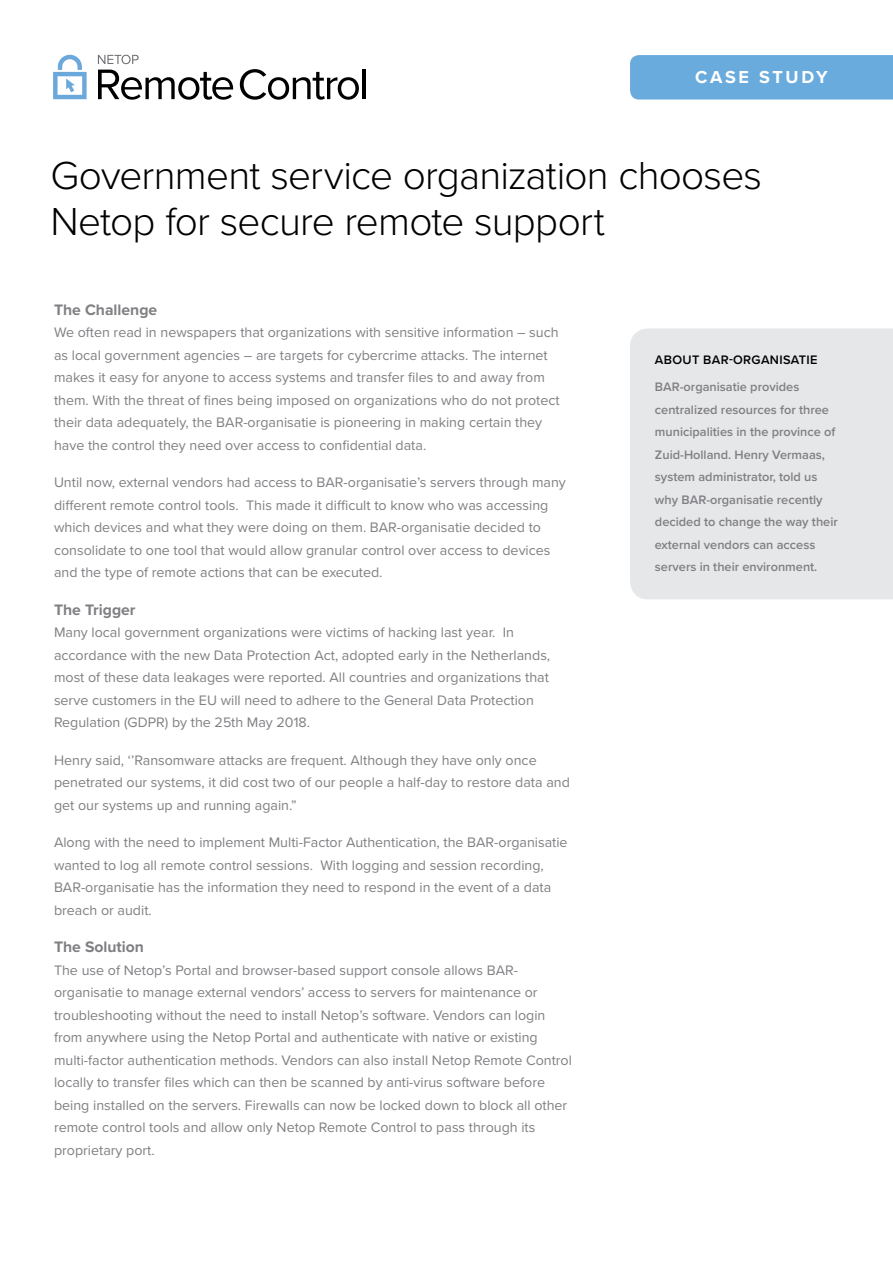
<style>
.page{position:relative;width:893px;height:1263px;background:#fff}
.page>*{position:absolute;margin:0;border:0;box-sizing:border-box;transform-origin:0 0}
.t1{font:300 40.5px/46.5px "Proxima Nova";letter-spacing:-.02em;color:#000}
.t2{font:700 18px "Proxima Nova";letter-spacing:.145em;color:#fff}
.t3{font:700 15.75px "Proxima Nova";color:#807f83}
.t4{font:14.25px/22.5px "Proxima Nova";color:#807f83}
.t5{font:600 12.75px/22.5px "Proxima Nova";color:#807f83}
.t6{font:600 12.75px "Proxima Nova";letter-spacing:.025em;color:#000}
</style>
<div class="page">
<div style="left:630px;top:55px;width:263px;height:45px;background:#6aabde"></div>
<svg style="left:98px;top:70px;width:135px;height:30px"></svg>
<svg style="left:240px;top:69px;width:119px;height:31px"></svg>
<hr style="left:363px;top:70px;width:3px;height:29px;background:#000">
<svg style="left:98px;top:55px;width:41px;height:9px"></svg>
<svg style="left:53px;top:55px;width:34px;height:44px"></svg>
<div style="left:630px;top:328px;width:263px;height:271px;background:#e6e7e8"></div>
<p class="t2" style="left:695px;top:66px;width:134px">CASE STUDY</p>
<h1 class="t1" style="left:50px;top:153px;width:713px">Government service organization chooses<br>Netop for secure remote support</h1>
<p class="t3" style="left:54px;top:300px;width:105px">The Challenge</p>
<p class="t4" style="left:54px;top:322px;width:507px">We often read in newspapers that organizations with sensitive information – such as local government agencies – are targets for cybercrime attacks. The internet makes it easy for anyone to access systems and transfer files to and away from them. With the threat of fines being imposed on organizations who do not protect their data adequately, the BAR-organisatie is pioneering in making certain they have the control they need over access to confidential data.</p>
<p class="t4" style="left:54px;top:472px;width:513px">Until now, external vendors had access to BAR-organisatie’s servers through many different remote control tools. This made it difficult to know who was accessing which devices and what they were doing on them. BAR-organisatie decided to consolidate to one tool that would allow granular control over access to devices and the type of remote actions that can be executed.</p>
<p class="t3" style="left:54px;top:600px;width:83px">The Trigger</p>
<p class="t4" style="left:54px;top:622px;width:498px">Many local government organizations were victims of hacking last year. In accordance with the new Data Protection Act, adopted early in the Netherlands, most of these data leakages were reported. All countries and organizations that serve customers in the EU will need to adhere to the General Data Protection Regulation (GDPR) by the 25th May 2018.</p>
<p class="t4" style="left:54px;top:749px;width:517px">Henry said, ‘’Ransomware attacks are frequent. Although they have only once penetrated our systems, it did cost two of our people a half-day to restore data and get our systems up and running again.”</p>
<p class="t4" style="left:54px;top:832px;width:515px">Along with the need to implement Multi-Factor Authentication, the BAR-organisatie wanted to log all remote control sessions. With logging and session recording, BAR-organisatie has the information they need to respond in the event of a data breach or audit.</p>
<p class="t3" style="left:54px;top:938px;width:92px">The Solution</p>
<p class="t4" style="left:54px;top:959px;width:519px">The use of Netop’s Portal and browser-based support console allows BAR&shy;organisatie to manage external vendors’ access to servers for maintenance or troubleshooting without the need to install Netop’s software. Vendors can login from anywhere using the Netop Portal and authenticate with native or existing multi-factor authentication methods. Vendors can also install Netop Remote Control locally to transfer files which can then be scanned by anti-virus software before being installed on the servers. Firewalls can now be locked down to block all other remote control tools and allow only Netop Remote Control to pass through its proprietary port.</p>
<p class="t6" style="left:655px;top:352px;width:164px">ABOUT BAR-ORGANISATIE</p>
<p class="t5" style="left:655px;top:376px;width:184px">BAR-organisatie provides centralized resources for three municipalities in the province of<br>Zuid-Holland. Henry Vermaas, system administrator, told us why BAR-organisatie recently decided to change the way their external vendors can access servers in their environment.</p>
</div>
